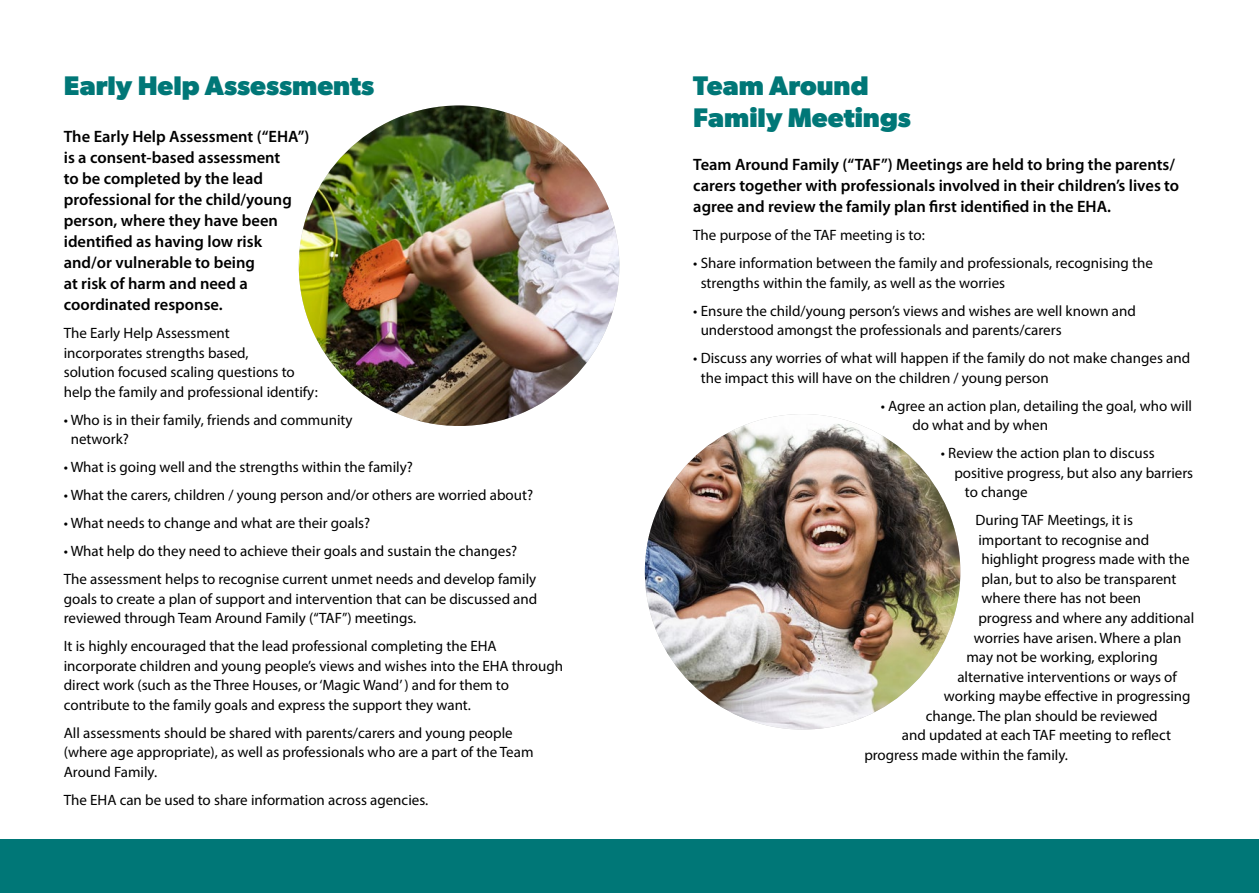
<style>
.page{position:relative;width:1259px;height:893px;background:#fff}
.page>*{position:absolute;margin:0;border:0;box-sizing:border-box;transform-origin:0 0}
.t1{font:700 27px/32.4px "Gibson";color:#077}
.t2{font:600 16.5px/21px "Myriad Pro";color:#000}
.t3{font:15px/19.5px "Myriad Pro";color:#000}
</style>
<div class="page">
<div style="left:0;top:840px;width:1259px;height:53px;background:#077"></div>
<img style="left:645px;top:414px;width:315px;height:315px;border-radius:158px">
<img style="left:299px;top:105px;width:320px;height:321px;border-radius:160px">
<h1 class="t1" style="left:64px;top:69px;width:312px">Early Help Assessments</h1>
<p class="t2" style="left:64px;top:126px;width:247px">The Early Help Assessment (“EHA”) is a consent-based assessment<br>to be completed by the lead professional for the child/young person, where they have been identified as having low risk and/or vulnerable to being<br>at risk of harm and need a coordinated response.</p>
<p class="t3" style="left:64px;top:323px;width:255px">The Early Help Assessment<br>incorporates strengths based,<br>solution focused scaling questions to help the family and professional identify:</p>
<p class="t3" style="left:71px;top:410px;width:283px;text-indent:-7px">• Who is in their family, friends and community network?</p>
<p class="t3" style="left:64px;top:457px;width:351px">• What is going well and the strengths within the family?</p>
<p class="t3" style="left:64px;top:485px;width:471px">• What the carers, children / young person and/or others are worried about?</p>
<p class="t3" style="left:64px;top:513px;width:308px">• What needs to change and what are their goals?</p>
<p class="t3" style="left:64px;top:537px;width:474px;line-height:28px">• What help do they need to achieve their goals and sustain the changes?<br>The assessment helps to recognise current unmet needs and develop family</p>
<p class="t3" style="left:64px;top:589px;width:475px">goals to create a plan of support and intervention that can be discussed and reviewed through Team Around Family (“TAF”) meetings.</p>
<p class="t3" style="left:64px;top:636px;width:501px">It is highly encouraged that the lead professional completing the EHA incorporate children and young people’s views and wishes into the EHA through direct work (such as the Three Houses, or ‘Magic Wand’ ) and for them to contribute to the family goals and express the support they want.</p>
<p class="t3" style="left:64px;top:723px;width:471px">All assessments should be shared with parents/carers and young people (where age appropriate), as well as professionals who are a part of the Team<br>Around Family.</p>
<p class="t3" style="left:64px;top:790px;width:366px">The EHA can be used to share information across agencies.</p>
<h1 class="t1" style="left:693px;top:69px;width:219px">Team Around<br>Family Meetings</h1>
<p class="t2" style="left:693px;top:154px;width:487px">Team Around Family (“TAF”) Meetings are held to bring the parents/ carers together with professionals involved in their children’s lives to agree and review the family plan first identified in the EHA.</p>
<p class="t3" style="left:693px;top:225px;width:233px">The purpose of the TAF meeting is to:</p>
<p class="t3" style="left:700px;top:253px;width:454px;text-indent:-7px">• Share information between the family and professionals, recognising the strengths within the family, as well as the worries</p>
<p class="t3" style="left:700px;top:301px;width:437px;text-indent:-7px">• Ensure the child/young person’s views and wishes are well known and understood amongst the professionals and parents/carers</p>
<p class="t3" style="left:700px;top:348px;width:491px;text-indent:-7px">• Discuss any worries of what will happen if the family do not make changes and the impact this will have on the children / young person</p>
<p class="t3" style="left:912px;top:396px;width:281px;text-indent:-32px">• Agree an action plan, detailing the goal, who will do what and by when</p>
<p class="t3" style="left:941px;top:443px;width:215px">• Review the action plan to discuss</p>
<p class="t3" style="left:954px;top:463px;width:240px">positive progress, but also any barriers</p>
<p class="t3" style="left:965px;top:482px;width:64px">to change</p>
<p class="t3" style="left:975px;top:510px;width:159px">During TAF Meetings, it is</p>
<p class="t3" style="left:978px;top:530px;width:172px">important to recognise and</p>
<p class="t3" style="left:981px;top:549px;width:210px">highlight progress made with the</p>
<p class="t3" style="left:981px;top:569px;width:197px">plan, but to also be transparent</p>
<p class="t3" style="left:981px;top:588px;width:161px">where there has not been</p>
<p class="t3" style="left:978px;top:608px;width:217px">progress and where any additional</p>
<p class="t3" style="left:974px;top:627px;width:209px">worries have arisen. Where a plan</p>
<p class="t3" style="left:966px;top:647px;width:193px">may not be working, exploring</p>
<p class="t3" style="left:957px;top:666px;width:221px">alternative interventions or ways of</p>
<p class="t3" style="left:944px;top:686px;width:248px">working maybe effective in progressing</p>
<p class="t3" style="left:926px;top:705px;width:233px">change. The plan should be reviewed</p>
<p class="t3" style="left:902px;top:725px;width:271px">and updated at each TAF meeting to reflect</p>
<p class="t3" style="left:864px;top:744px;width:205px">progress made within the family.</p>
</div>
